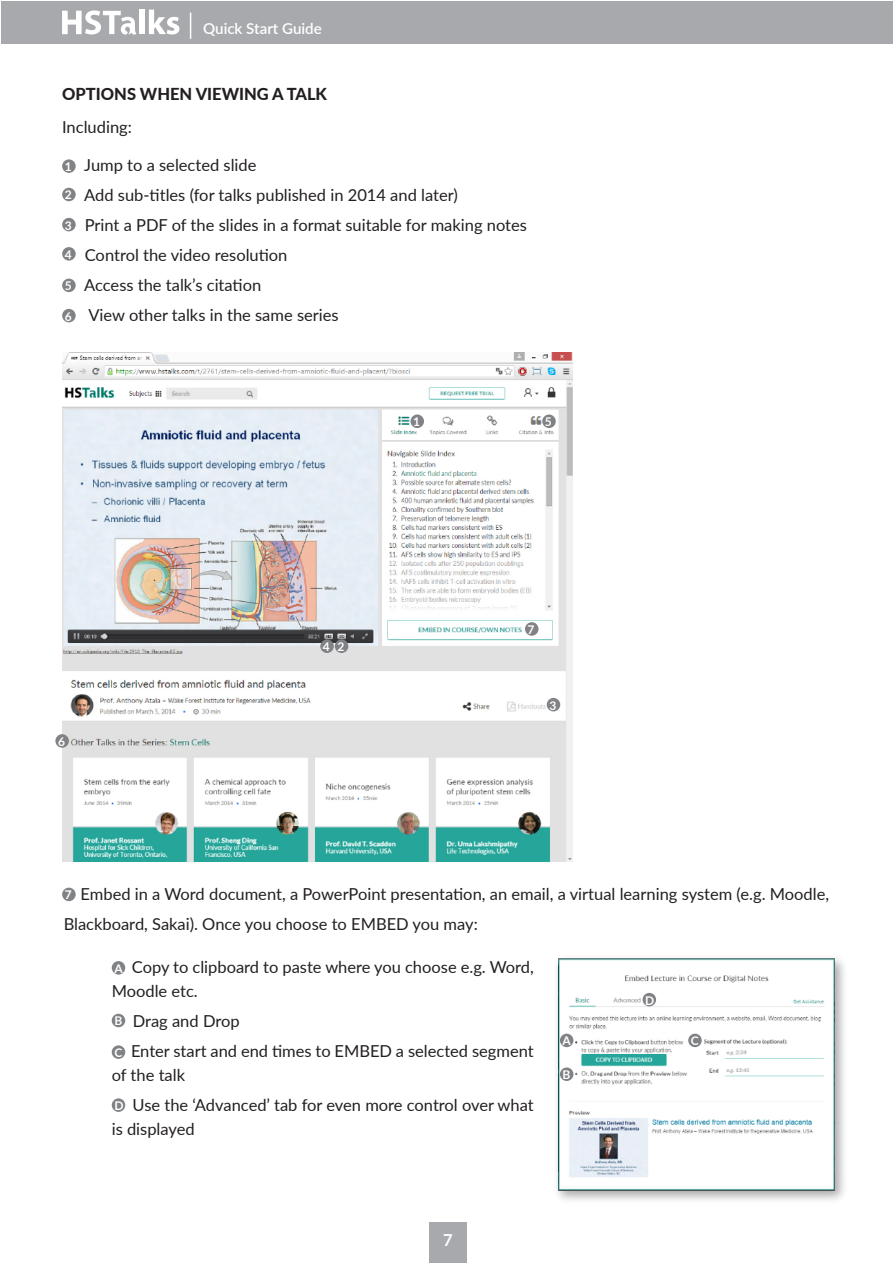
<style>
.page{position:relative;width:893px;height:1263px;background:#fff}
.page>*{position:absolute;margin:0;border:0;box-sizing:border-box;transform-origin:0 0}
.t1{font:16.5px/30px "Lato";color:#231f20}
.t2{font:800 16.5px "Lato";color:#231f20}
.t3{font:700 16.5px "Lato";color:#fff}
.t4{font:600 15.15px "Lato";color:#fff}
.t5{font:700 12px "Lato";color:#fff}
</style>
<div class="page">
<div style="left:112px;top:961px;width:13px;height:13px;background:#808285;border-radius:50%"></div>
<div style="left:112px;top:1014px;width:13px;height:13px;background:#808285;border-radius:50%"></div>
<div style="left:112px;top:1045px;width:13px;height:14px;background:#808285;border-radius:50%"></div>
<div style="left:112px;top:1098px;width:13px;height:14px;background:#808285;border-radius:50%"></div>
<div style="left:62px;top:159px;width:14px;height:14px;background:#808285;border-radius:50%"></div>
<div style="left:62px;top:188px;width:14px;height:13px;background:#808285;border-radius:50%"></div>
<div style="left:62px;top:218px;width:14px;height:13px;background:#808285;border-radius:50%"></div>
<div style="left:62px;top:247px;width:14px;height:14px;background:#808285;border-radius:50%"></div>
<div style="left:62px;top:279px;width:14px;height:13px;background:#808285;border-radius:50%"></div>
<div style="left:62px;top:309px;width:14px;height:13px;background:#808285;border-radius:50%"></div>
<div style="left:62px;top:888px;width:14px;height:13px;background:#808285;border-radius:50%"></div>
<div style="left:1px;top:2px;width:892px;height:42px;background:#a8a9ad"></div>
<div style="left:139px;top:10px;width:6px;height:24px;background:#fff"></div>
<svg style="left:149px;top:10px;width:30px;height:24px"></svg>
<svg style="left:62px;top:10px;width:74px;height:25px"></svg>
<svg style="left:190px;top:13px;width:1px;height:26px"></svg>
<div style="left:429px;top:1222px;width:37px;height:41px;background:#a8a9ad"></div>
<img style="left:62px;top:352px;width:510px;height:510px">
<div style="left:410px;top:414px;width:14px;height:14px;background:#808285;border-radius:50%"></div>
<div style="left:335px;top:639px;width:13px;height:14px;background:#808285;border-radius:50%"></div>
<div style="left:547px;top:698px;width:13px;height:13px;background:#808285;border-radius:50%"></div>
<div style="left:320px;top:639px;width:14px;height:14px;background:#808285;border-radius:50%"></div>
<div style="left:542px;top:414px;width:14px;height:14px;background:#808285;border-radius:50%"></div>
<div style="left:55px;top:734px;width:14px;height:14px;background:#808285;border-radius:50%"></div>
<div style="left:525px;top:622px;width:13px;height:14px;background:#808285;border-radius:50%"></div>
<img style="left:557px;top:958px;width:287px;height:242px">
<img style="left:558px;top:958px;width:276px;height:232px">
<div style="left:560px;top:1034px;width:13px;height:13px;background:#808285;border-radius:50%"></div>
<div style="left:560px;top:1067px;width:13px;height:14px;background:#808285;border-radius:50%"></div>
<div style="left:688px;top:1034px;width:14px;height:13px;background:#808285;border-radius:50%"></div>
<div style="left:643px;top:993px;width:13px;height:13px;background:#808285;border-radius:50%"></div>
<p class="t4" style="left:203px;top:18px;width:120px">Quick Start Guide</p>
<p class="t2" style="left:62px;top:82px;width:266px">OPTIONS WHEN VIEWING A TALK</p>
<p class="t1" style="left:62px;top:111px;width:71px">Including:</p>
<p class="t5" style="left:65px;top:158px;width:8px">1</p>
<p class="t5" style="left:65px;top:186px;width:8px">2</p>
<p class="t5" style="left:65px;top:216px;width:8px">3</p>
<p class="t5" style="left:65px;top:246px;width:8px">4</p>
<p class="t5" style="left:65px;top:277px;width:8px">5</p>
<p class="t5" style="left:65px;top:307px;width:8px">6</p>
<p class="t1" style="left:84px;top:149px;width:444px">Jump to a selected slide<br>Add sub-titles (for talks published in 2014 and later)<br>Print a PDF of the slides in a format suitable for making notes Control the video resolution<br>Access the talk’s citation<br>View other talks in the same series</p>
<p class="t5" style="left:413px;top:413px;width:8px">1</p>
<p class="t5" style="left:545px;top:413px;width:8px">5</p>
<p class="t5" style="left:58px;top:733px;width:8px">6</p>
<p class="t5" style="left:323px;top:638px;width:8px">4</p>
<p class="t5" style="left:337px;top:638px;width:8px">2</p>
<p class="t5" style="left:528px;top:621px;width:8px">7</p>
<p class="t5" style="left:549px;top:696px;width:8px">3</p>
<p class="t1" style="left:64px;top:878px;width:767px;text-indent:17px">Embed in a Word document, a PowerPoint presentation, an email, a virtual learning system (e.g. Moodle,<br>Blackboard, Sakai). Once you choose to EMBED you may:</p>
<p class="t5" style="left:65px;top:886px;width:8px">7</p>
<p class="t1" style="left:112px;top:954px;width:424px;line-height:24px;text-indent:20px">Copy to clipboard to paste where you choose e.g. Word,<br>Moodle etc.</p>
<p class="t1" style="left:131px;top:1005px;width:404px">Drag and Drop<br>Enter start and end times to EMBED a selected segment</p>
<p class="t1" style="left:133px;top:1059px;width:403px;text-indent:-21px">of the talk<br>Use the ‘Advanced’ tab for even more control over what</p>
<p class="t1" style="left:112px;top:1113px;width:85px">is displayed</p>
<p class="t5" style="left:114px;top:959px;width:10px">A</p>
<p class="t5" style="left:114px;top:1012px;width:9px">B</p>
<p class="t5" style="left:114px;top:1044px;width:9px">C</p>
<p class="t5" style="left:114px;top:1097px;width:11px">D</p>
<p class="t5" style="left:563px;top:1032px;width:10px">A</p>
<p class="t5" style="left:563px;top:1066px;width:9px">B</p>
<p class="t3" style="left:443px;top:1228px;width:11px">7</p>
<p class="t5" style="left:645px;top:991px;width:11px">D</p>
<p class="t5" style="left:691px;top:1032px;width:9px">C</p>
</div>
